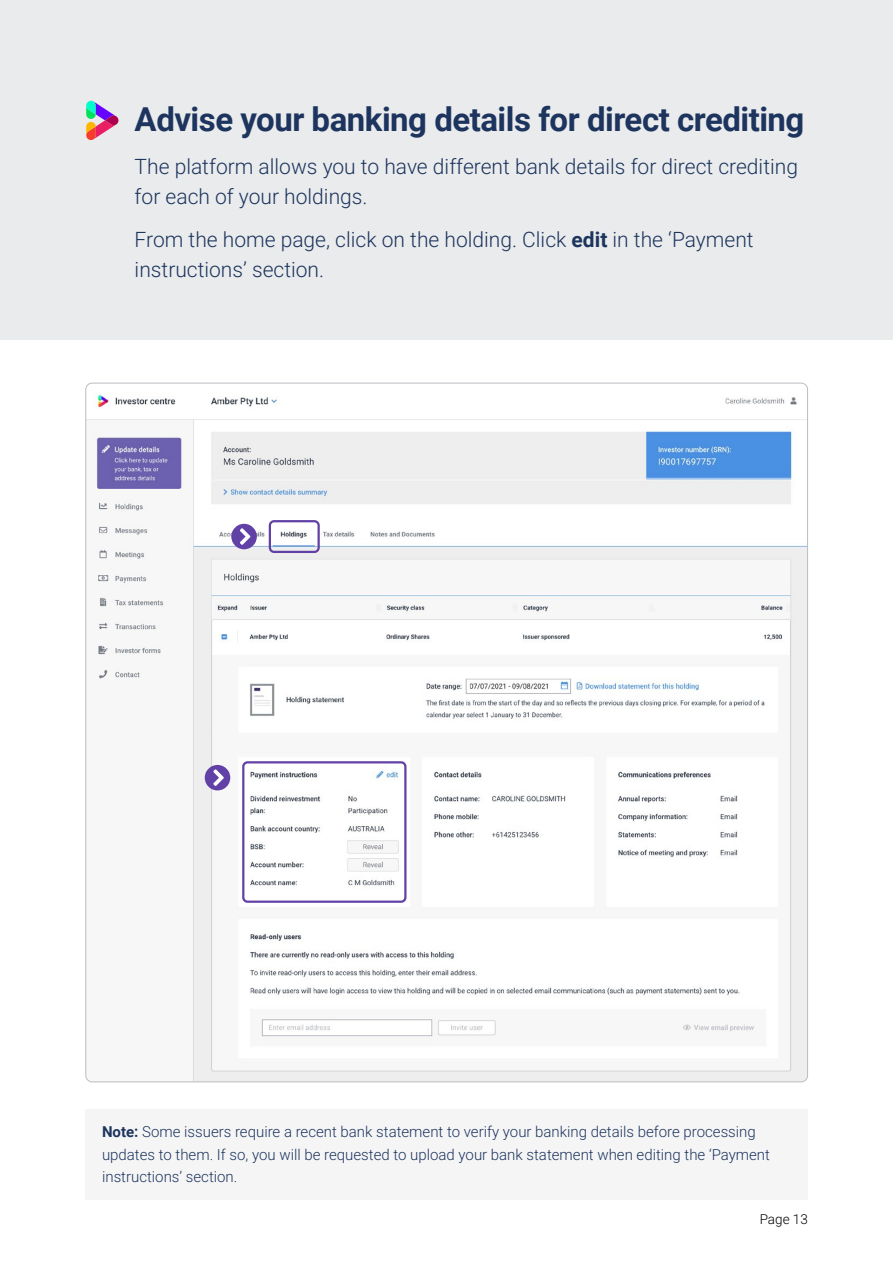
<style>
.page{position:relative;width:893px;height:1263px;background:#fff}
.page>*{position:absolute;margin:0;border:0;box-sizing:border-box;transform-origin:0 0}
.t1{font:700 33px "Roboto";letter-spacing:-.015em;color:#1d355e}
.t2{font:21px/30px "Roboto";color:#1d355e}
.t3{font:15px/22.5px "Roboto";color:#1d355e}
.t4{font:13.5px "Roboto";color:#000}
.s1{font-weight:700}
</style>
<div class="page">
<div style="left:0;top:0;width:893px;height:340px;background:#eaebec"></div>
<svg style="left:86px;top:101px;width:33px;height:39px"></svg>
<img style="left:87px;top:385px;width:719px;height:697px">
<div style="left:269px;top:520px;width:51px;height:33px;border:2px solid #6241a6;border-radius:4px"></div>
<svg style="left:231px;top:524px;width:26px;height:25px"></svg>
<div style="left:242px;top:761px;width:164px;height:142px;border:2px solid #6241a6;border-radius:4px"></div>
<svg style="left:205px;top:765px;width:25px;height:25px"></svg>
<div style="left:85px;top:1109px;width:722px;height:90px;background:#f5f5f6"></div>
<h1 class="t1" style="left:135px;top:96px;width:671px">Advise your banking details for direct crediting</h1>
<h2 class="t2" style="left:135px;top:151px;width:665px">The platform allows you to have different bank details for direct crediting for each of your holdings.</h2>
<h2 class="t2" style="left:135px;top:223px;width:620px">From the home page, click on the holding. Click <span class="s1">edit</span> in the ‘Payment instructions’ section.</h2>
<p class="t3" style="left:102px;top:1120px;width:669px"><span class="s1">Note:</span> Some issuers require a recent bank statement to verify your banking details before processing updates to them. If so, you will be requested to upload your bank statement when editing the ‘Payment instructions’ section.</p>
<p class="t4" style="left:760px;top:1210px;width:50px">Page 13</p>
</div>
